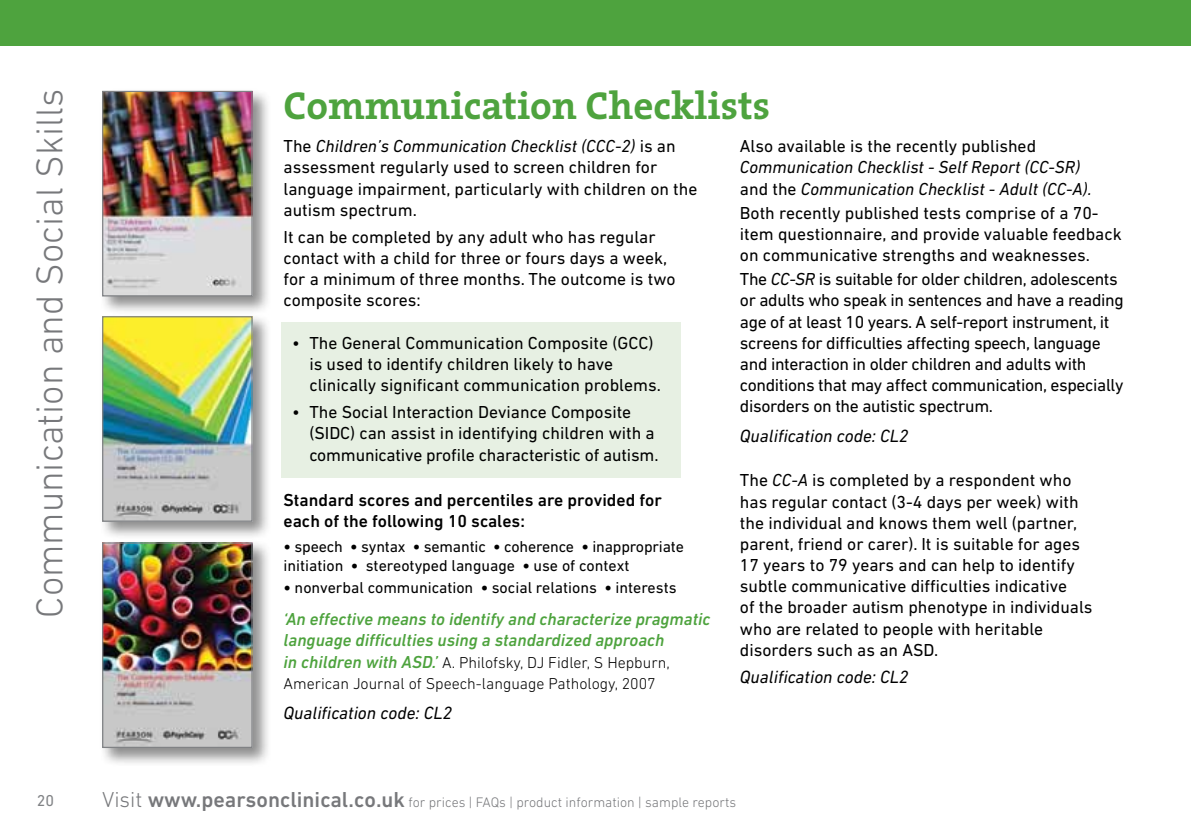
<style>
.page{position:relative;width:1191px;height:840px;background:#fff}
.page>*{position:absolute;margin:0;border:0;box-sizing:border-box;transform-origin:0 0}
.t1{font:700 39.2px "The Serif";color:#4ea33e}
.t2{font:300 38px "DIN Next LT Pro";color:#77787b}
.t3{font:italic 18px "DIN Next LT Pro";color:#000}
.t4{font:17.6px/21.2px "DIN Next LT Pro";color:#000}
.t5{font:17.6px/21.2px "DIN Next LT Pro";letter-spacing:-.02em;color:#000}
.t6{font:italic 500 17.6px/21.2px "DIN Next LT Pro";color:#4ea33e}
.t7{font:italic 17.6px/21.2px "DIN Next LT Pro";color:#000}
.t8{font:500 17.6px/21.2px "DIN Next LT Pro";color:#000}
.t9{font:16px/19.2px "DIN Next LT Pro";color:#000}
.t10{font:300 16px/21.2px "DIN Next LT Pro";color:#000}
.t11{font:16px "DIN Next LT Pro";color:#808285}
.t12{font:300 14px "DIN Next LT Pro";color:#77787b}
.s1{font-style:normal}
.s2{font-style:italic}
.s3{font-weight:700}
.s4{font-weight:500;font-style:italic;font-size:17.6px;color:#4ea33e}
.s5{font-size:22px}
.s6{font-weight:500;font-size:22px}
</style>
<div class="page">
<div style="left:0;top:0;width:1191px;height:45px;background:#4ea33e"></div>
<div style="left:99px;top:88px;width:172px;height:227px;background:#000;opacity:.45"></div>
<img style="left:104px;top:93px;width:147px;height:201px">
<div style="left:102px;top:91px;width:151px;height:205px;border:1px solid #808285"></div>
<div style="left:99px;top:313px;width:172px;height:227px;background:#000;opacity:.45"></div>
<img style="left:104px;top:318px;width:147px;height:201px">
<div style="left:102px;top:316px;width:151px;height:205px;border:1px solid #808285"></div>
<div style="left:99px;top:539px;width:172px;height:227px;background:#000;opacity:.45"></div>
<img style="left:104px;top:544px;width:147px;height:201px">
<div style="left:102px;top:542px;width:151px;height:205px;border:1px solid #808285"></div>
<div style="left:281px;top:321px;width:399px;height:156px;background:#e7f0e3"></div>
<h2 class="t2" style="left:28px;top:617px;width:530px;rotate:-90deg">Communication and Social Skills</h2>
<h1 class="t1" style="left:283px;top:73px;width:488px">Communication Checklists</h1>
<p class="t4" style="left:740px;top:135px;width:298px">Also available is the recently published</p>
<p class="t7" style="left:740px;top:157px;width:353px">Communication Checklist - Self Report (CC-SR) <span class="s1">and the</span> Communication Checklist - Adult (CC-A).</p>
<p class="t4" style="left:740px;top:202px;width:383px">Both recently published tests comprise of a 70- item questionnaire, and provide valuable feedback on communicative strengths and weaknesses.</p>
<p class="t5" style="left:740px;top:268px;width:385px">The <span class="s2">CC-SR</span> is suitable for older children, adolescents or adults who speak in sentences and have a reading age of at least 10 years. A self-report instrument, it screens for difficulties affecting speech, language and interaction in older children and adults with conditions that may affect communication, especially disorders on the autistic spectrum.</p>
<p class="t3" style="left:740px;top:425px;width:170px">Qualification code: CL2</p>
<p class="t4" style="left:740px;top:469px;width:354px">The <span class="s2">CC-A</span> is completed by a respondent who has regular contact (3-4 days per week) with the individual and knows them well (partner, parent, friend or carer). It is suitable for ages 17 years to 79 years and can help to identify subtle communicative difficulties indicative<br>of the broader autism phenotype in individuals who are related to people with heritable disorders such as an ASD.</p>
<p class="t3" style="left:740px;top:666px;width:170px">Qualification code: CL2</p>
<p class="t4" style="left:283px;top:135px;width:415px">The <span class="s2">Children’s Communication Checklist (CCC-2)</span> is an assessment regularly used to screen children for language impairment, particularly with children on the autism spectrum.</p>
<p class="t4" style="left:283px;top:226px;width:393px">It can be completed by any adult who has regular contact with a child for three or fours days a week, for a minimum of three months. The outcome is two composite scores:</p>
<p class="t4" style="left:309px;top:332px;width:353px;text-indent:-17px">• The General Communication Composite (GCC) is used to identify children likely to have clinically significant communication problems.</p>
<p class="t4" style="left:309px;top:401px;width:351px;text-indent:-17px">• The Social Interaction Deviance Composite (SIDC) can assist in identifying children with a communicative profile characteristic of autism.</p>
<p class="t8" style="left:283px;top:489px;width:380px">Standard scores and percentiles are provided for each of the following 10 scales:</p>
<p class="t9" style="left:283px;top:536px;width:402px"><span class="s3">•</span> speech <span class="s3">•</span> syntax <span class="s3">•</span> semantic <span class="s3">•</span> coherence <span class="s3">•</span> inappropriate initiation <span class="s3">•</span> stereotyped language <span class="s3">•</span> use of context</p>
<p class="t9" style="left:283px;top:577px;width:394px"><span class="s3">•</span> nonverbal communication <span class="s3">•</span> social relations <span class="s3">•</span> interests</p>
<p class="t6" style="left:283px;top:608px;width:428px">‘An effective means to identify and characterize pragmatic language difficulties using a standardized approach</p>
<p class="t10" style="left:283px;top:651px;width:388px"><span class="s4">in children with ASD.’</span> A. Philofsky, DJ Fidler, S Hepburn,<br>American Journal of Speech-language Pathology, 2007</p>
<p class="t3" style="left:283px;top:702px;width:170px">Qualification code: CL2</p>
<p class="t11" style="left:37px;top:790px;width:19px">20</p>
<p class="t12" style="left:102px;top:793px;width:635px"><span class="s5">Visit</span> <span class="s6">www.pearsonclinical.co.uk</span> for prices | FAQs | product information | sample reports</p>
</div>
